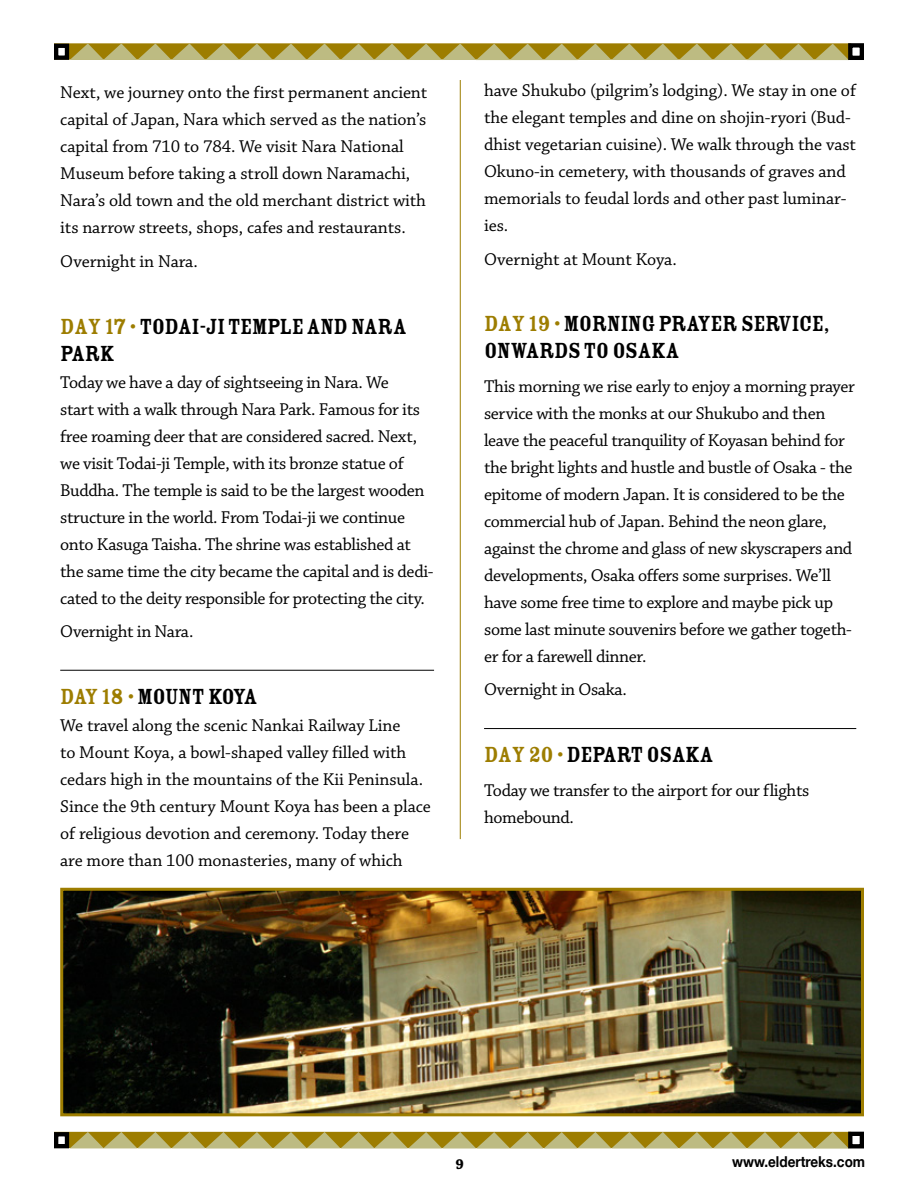
<style>
.page{position:relative;width:918px;height:1188px;background:#fff}
.page>*{position:absolute;margin:0;border:0;box-sizing:border-box;transform-origin:0 0}
.t1{font:24px/27px "Rosewood Std Fill";letter-spacing:-.03em;color:#000}
.t2{font:24px "Rosewood Std Fill";letter-spacing:-.055em;color:#000}
.t3{font:18px/27px "Chaparral Pro";letter-spacing:-.015em;color:#000}
.t4{font:700 15px "Helvetica Neue";color:#000;scale:.9 1}
.t5{font:700 15px "Chaparral Pro";color:#000}
.s1{color:#9d7d00}
</style>
<div class="page">
<svg style="left:70px;top:1132px;width:779px;height:17px"></svg>
<div style="left:54px;top:1132px;width:15px;height:16px;border:4px solid #000"></div>
<div style="left:848px;top:1132px;width:16px;height:16px;border:4px solid #000"></div>
<svg style="left:70px;top:43px;width:778px;height:17px"></svg>
<div style="left:54px;top:44px;width:15px;height:16px;border:4px solid #000"></div>
<div style="left:848px;top:43px;width:16px;height:17px;border:4px solid #000"></div>
<hr style="left:60px;top:670px;width:374px;height:1px;background:#000">
<hr style="left:460px;top:80px;width:1px;height:759px;background:#9d7d00">
<hr style="left:484px;top:728px;width:372px;height:1px;background:#000">
<img style="left:64px;top:892px;width:796px;height:220px">
<div style="left:60px;top:888px;width:804px;height:228px;border:3px solid #9d7d00"></div>
<p class="t3" style="left:60px;top:80px;width:369px">Next, we journey onto the first permanent ancient capital of Japan, Nara which served as the nation’s capital from 710 to 784. We visit Nara National Museum before taking a stroll down Naramachi, Nara’s old town and the old merchant district with its narrow streets, shops, cafes and restaurants.</p>
<p class="t3" style="left:60px;top:248px;width:139px">Overnight in Nara.</p>
<h1 class="t1" style="left:60px;top:313px;width:348px"><span class="s1">DAY 17 •</span> TODAI-JI TEMPLE AND NARA<br>PARK</h1>
<p class="t3" style="left:60px;top:369px;width:375px">Today we have a day of sightseeing in Nara. We<br>start with a walk through Nara Park. Famous for its free roaming deer that are considered sacred. Next, we visit Todai-ji Temple, with its bronze statue of Buddha. The temple is said to be the largest wooden structure in the world. From Todai-ji we continue onto Kasuga Taisha. The shrine was established at the same time the city became the capital and is dedi&shy;cated to the deity responsible for protecting the city.</p>
<p class="t3" style="left:60px;top:619px;width:135px">Overnight in Nara.</p>
<h1 class="t2" style="left:60px;top:684px;width:199px"><span class="s1">DAY 18 •</span> MOUNT KOYA</h1>
<p class="t3" style="left:60px;top:713px;width:372px">We travel along the scenic Nankai Railway Line<br>to Mount Koya, a bowl-shaped valley filled with cedars high in the mountains of the Kii Peninsula.<br>Since the 9th century Mount Koya has been a place of religious devotion and ceremony. Today there are more than 100 monasteries, many of which</p>
<p class="t3" style="left:484px;top:78px;width:373px">have Shukubo (pilgrim’s lodging). We stay in one of the elegant temples and dine on shojin-ryori (Bud&shy;dhist vegetarian cuisine). We walk through the vast Okuno-in cemetery, with thousands of graves and memorials to feudal lords and other past luminar&shy;ies.</p>
<p class="t3" style="left:484px;top:246px;width:194px">Overnight at Mount Koya.</p>
<h1 class="t1" style="left:484px;top:311px;width:347px"><span class="s1">DAY 19 •</span> MORNING PRAYER SERVICE,<br>ONWARDS TO OSAKA</h1>
<p class="t3" style="left:484px;top:373px;width:372px">This morning we rise early to enjoy a morning prayer service with the monks at our Shukubo and then leave the peaceful tranquility of Koyasan behind for the bright lights and hustle and bustle of Osaka - the epitome of modern Japan. It is considered to be the commercial hub of Japan. Behind the neon glare, against the chrome and glass of new skyscrapers and developments, Osaka offers some surprises. We’ll have some free time to explore and maybe pick up some last minute souvenirs before we gather togeth&shy;er for a farewell dinner.</p>
<p class="t3" style="left:484px;top:677px;width:144px">Overnight in Osaka.</p>
<h1 class="t1" style="left:484px;top:742px;width:231px"><span class="s1">DAY 20 •</span> DEPART OSAKA</h1>
<p class="t3" style="left:484px;top:777px;width:327px">Today we transfer to the airport for our flights homebound.</p>
<p class="t5" style="left:456px;top:1156px;width:10px">9</p>
<p class="t4" style="left:732px;top:1150px;width:149px">www.eldertreks.com</p>
</div>
